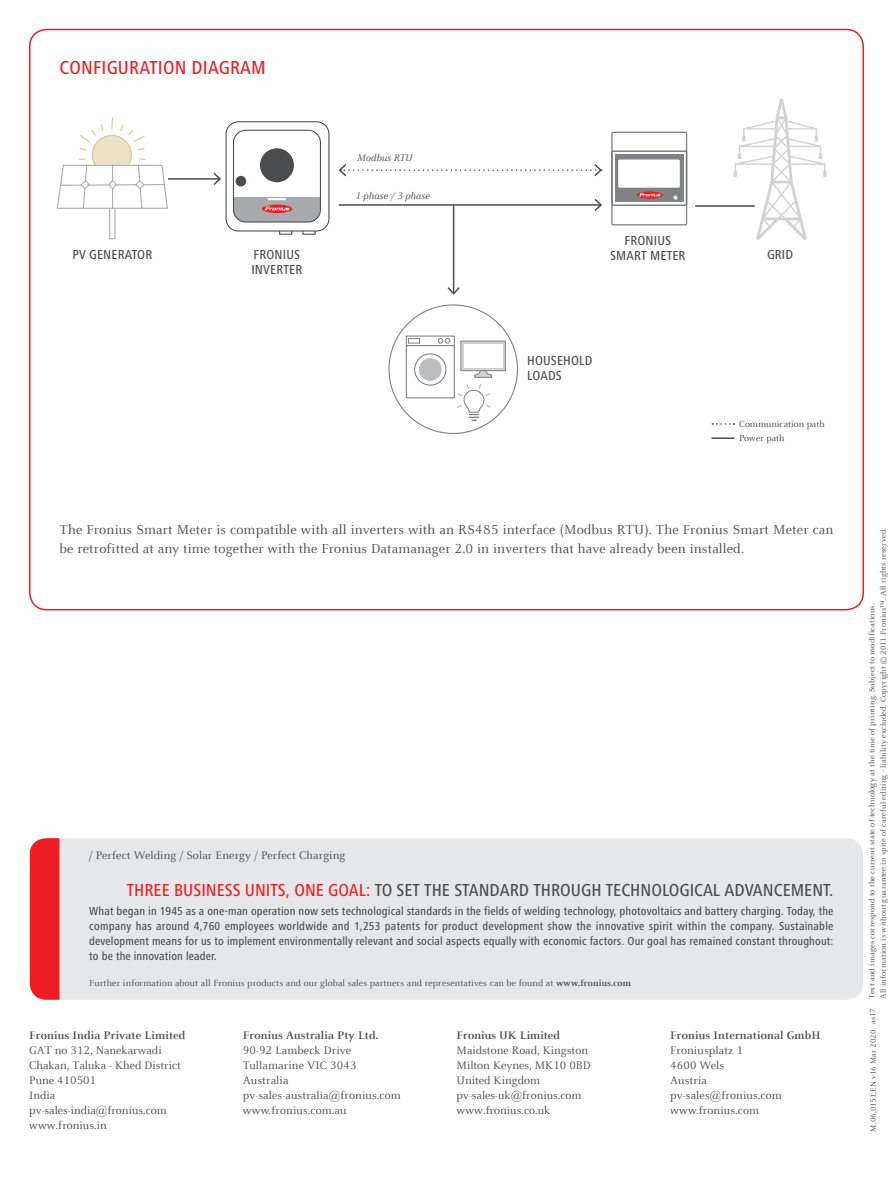
<style>
.page{position:relative;width:893px;height:1191px;background:#fff}
.page>*{position:absolute;margin:0;border:0;box-sizing:border-box;transform-origin:0 0}
.t1{font:500 condensed 19.5px "Frutiger Next LTW1 G";letter-spacing:.01em;color:#ee1d23}
.t2{font:500 condensed 18px "Frutiger Next LTW1 G";color:#4b4c4d}
.t3{font:14.25px/19.5px "Celeste Offc Pro";letter-spacing:.01em;color:#4b4c4d}
.t4{font:500 condensed 13.5px/15px "Frutiger Next LTW1 G";letter-spacing:.01em;color:#4b4c4d}
.t5{font:500 condensed 12px/15px "Frutiger Next LTW1 G";letter-spacing:.01em;color:#4b4c4d;text-align:justify}
.t6{font:12px/15px "Celeste Offc Pro";color:#4b4c4d}
.t7{font:700 12px "Celeste Offc Pro";letter-spacing:.01em;color:#4b4c4d}
.t8{font:italic 10.5px "Celeste Offc Pro";color:#4b4c4d}
.t9{font:9.75px/14.2px "Celeste Offc Pro";letter-spacing:.01em;color:#4b4c4d}
.t10{font:8.25px/11.2px "Celeste Offc Pro";letter-spacing:.025em;color:#4b4c4d}
.t11{font:8.25px "Celeste Offc Pro";letter-spacing:.005em;color:#4b4c4d}
.s1{color:#ee1d23}
.s2{font-weight:700}
</style>
<div class="page">
<div style="left:60px;top:838px;width:803px;height:161px;background:#e6e7e9"></div>
<div style="left:30px;top:838px;width:30px;height:161px;background:#ee1d23"></div>
<hr style="left:339px;top:204px;width:262px;height:2px;background:#4b4c4d">
<svg style="left:593px;top:199px;width:9px;height:12px"></svg>
<svg style="left:338px;top:164px;width:265px;height:13px"></svg>
<hr style="left:453px;top:205px;width:1px;height:89px;background:#4b4c4d">
<svg style="left:447px;top:285px;width:13px;height:10px"></svg>
<hr style="left:695px;top:205px;width:60px;height:2px;background:#4b4c4d">
<hr style="left:168px;top:178px;width:52px;height:2px;background:#4b4c4d">
<svg style="left:212px;top:173px;width:9px;height:12px"></svg>
<svg style="left:712px;top:423px;width:23px;height:2px"></svg>
<hr style="left:711px;top:437px;width:23px;height:2px;background:#4b4c4d">
<svg style="left:279px;top:231px;width:13px;height:4px"></svg>
<svg style="left:302px;top:231px;width:14px;height:4px"></svg>
<div style="left:226px;top:121px;width:103px;height:110px;border:1px solid #4b4c4d;border-radius:12px"></div>
<div style="left:233px;top:130px;width:88px;height:92px;border:1px solid #4b4c4d;border-radius:12px"></div>
<div style="left:260px;top:148px;width:34px;height:34px;background:#4b4c4d;border-radius:50%"></div>
<div style="left:236px;top:176px;width:10px;height:10px;background:#4b4c4d;border-radius:50%"></div>
<svg style="left:233px;top:197px;width:87px;height:25px;background:#aea0a4"></svg>
<div style="left:109px;top:201px;width:7px;height:38px;border:1px solid #a8a9ad"></div>
<svg style="left:56px;top:118px;width:113px;height:91px"></svg>
<div style="left:611px;top:132px;width:76px;height:93px;border:1px solid #808285"></div>
<div style="left:615px;top:154px;width:69px;height:48px;background:#808285"></div>
<div style="left:618px;top:159px;width:62px;height:29px;background:#fff;border-radius:2px"></div>
<div style="left:611px;top:150px;width:76px;height:56px;border:1px solid #76787b"></div>
<svg style="left:637px;top:191px;width:26px;height:8px"></svg>
<svg style="left:639px;top:193px;width:22px;height:3px"></svg>
<svg style="left:673px;top:195px;width:4px;height:5px"></svg>
<svg style="left:405px;top:335px;width:87px;height:86px"></svg>
<svg style="left:460px;top:341px;width:46px;height:30px"></svg>
<div style="left:464px;top:344px;width:39px;height:23px;background:#fff"></div>
<svg style="left:733px;top:99px;width:94px;height:141px"></svg>
<h1 class="t1" style="left:60px;top:56px;width:108px">CON FIGURATION</h1>
<h1 class="t1" style="left:191px;top:56px;width:76px">DIAGRAM</h1>
<p class="t4" style="left:72px;top:247px;width:79px">pv generator</p>
<p class="t4" style="left:251px;top:247px;width:50px">fronius inverter</p>
<p class="t8" style="left:357px;top:152px;width:56px">Modbus RTU</p>
<p class="t8" style="left:355px;top:189px;width:76px">1-phase / 3-phase</p>
<p class="t4" style="left:610px;top:233px;width:74px;text-align:center">fronius<br>smart meter</p>
<p class="t4" style="left:527px;top:353px;width:59px">Household<br>Loads</p>
<p class="t4" style="left:767px;top:247px;width:26px">Grid</p>
<p class="t9" style="left:739px;top:416px;width:87px">Communication path<br>Power path</p>
<p class="t3" style="left:60px;top:519px;width:775px">The Fronius Smart Meter is compatible with all inverters with an RS485 interface (Modbus RTU). The Fronius Smart Meter can be retrofitted at any time together with the Fronius Datamanager 2.0 in inverters that have already been installed.</p>
<p class="t6" style="left:89px;top:848px;width:258px">/ Perfect Welding / Solar Energy / Perfect Charging</p>
<h2 class="t2" style="left:127px;top:879px;width:708px"><span class="s1">THREE BUSINESS UNITS, ONE GOAL:</span> TO SET THE STANDARD THROUGH TECHNOLOGICAL ADVANCEMENT.</h2>
<p class="t5" style="left:89px;top:903px;width:746px">What began in 1945 as a one-man operation now sets technological standards in the fields of welding technology, photovoltaics and battery charging. Today, the company has around 4,760 employees worldwide and 1,253 patents for product development show the innovative spirit within the company. Sustainable development means for us to implement environmentally relevant and social aspects equally with economic factors. Our goal has remained constant throughout: to be the innovation leader.</p>
<p class="t9" style="left:89px;top:976px;width:543px">Further information about all Fronius products and our global sales partners and representatives can be found at <span class="s2">www.fronius.com</span></p>
<p class="t7" style="left:29px;top:1028px;width:158px">Fronius India Private Limited</p>
<p class="t6" style="left:29px;top:1042px;width:153px">GAT no 312, Nanekarwadi<br>Chakan, Taluka - Khed District<br>Pune 410501<br>India pv-sales-india@fronius.com www.fronius.in</p>
<p class="t7" style="left:243px;top:1028px;width:137px">Fronius Australia Pty Ltd.</p>
<p class="t6" style="left:243px;top:1042px;width:159px">90-92 Lambeck Drive<br>Tullamarine VIC 3043<br>Australia pv-sales-australia@fronius.com www.fronius.com.au</p>
<p class="t7" style="left:457px;top:1028px;width:105px">Fronius UK Limited</p>
<p class="t6" style="left:457px;top:1042px;width:136px">Maidstone Road, Kingston<br>Milton Keynes, MK10 0BD<br>United Kingdom pv-sales-uk@fronius.com www.fronius.co.uk</p>
<p class="t7" style="left:670px;top:1028px;width:152px">Fronius International GmbH</p>
<p class="t6" style="left:670px;top:1042px;width:113px">Froniusplatz 1<br>4600 Wels<br>Austria pv-sales@fronius.com www.fronius.com</p>
<p class="t10" style="left:866px;top:999px;width:472px;rotate:-90deg">Text and images correspond to the current state of technology at the time of printing. Subject to modifications.<br>All information is without guarantee in spite of careful editing - liability excluded. Copyright © 2011 Fronius™. All rights reserved.</p>
<p class="t10" style="left:867px;top:1024px;width:17px;rotate:-90deg">as17</p>
<p class="t11" style="left:868px;top:1131px;width:104px;rotate:-90deg">M,06,0151,EN v16 Mar 2020</p>
</div>
